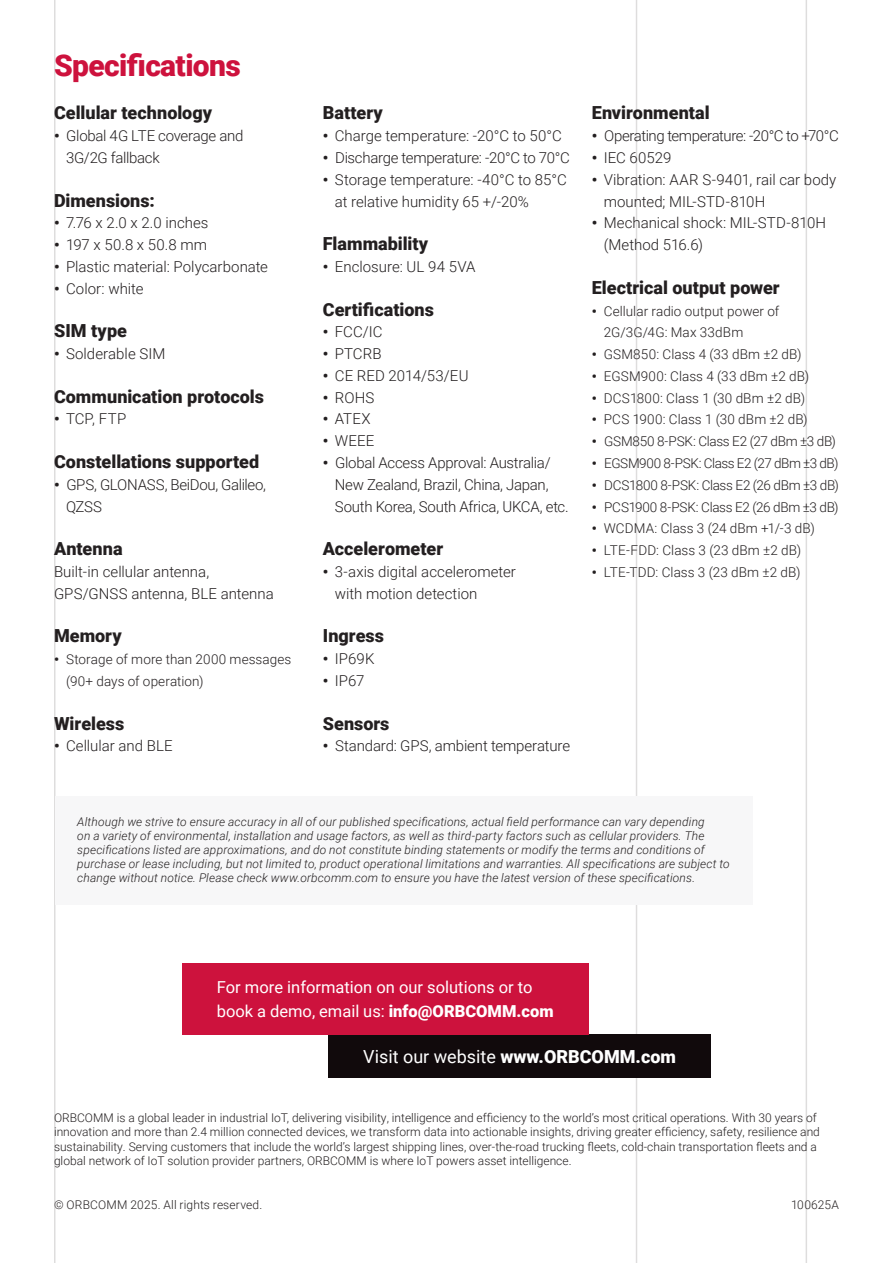
<style>
.page{position:relative;width:893px;height:1263px;background:#fff}
.page>*{position:absolute;margin:0;border:0;box-sizing:border-box;transform-origin:0 0}
.Specifications_-_Title{font:900 30px "Roboto";letter-spacing:-.02em;color:#cd123d}
.Specifications_-__2_Column__Black_Headin{font:900 18px "Roboto";color:#231f20}
.End_-_CTA_-_Black_Box_-_A4{font:18px "Roboto";color:#fff}
.End_-_CTA_-_Black_Box_-_A4-2{font:16.5px/24px "Roboto";color:#fff}
.Specifications_-__2_Column__Black_Headin-2{font:300 15px/21.8px "Roboto";letter-spacing:-.005em;color:#231f20}
.Specifications_-__2_Column__Black_Headin-3{font:300 15px "Roboto";letter-spacing:-.03em;color:#231f20}
.t1{font:300 13.5px/21.8px "Roboto";letter-spacing:.005em;color:#231f20}
.t2{font:300 13.5px "Roboto";letter-spacing:-.02em;color:#231f20}
.t3{font:300 13.5px "Roboto";letter-spacing:-.03em;color:#231f20}
.End_-_Disclaimer{font:italic 300 12px/14.1px "Roboto";letter-spacing:.01em;color:#231f20}
.End_-_Boilerplate{font:300 12px/14.4px "Roboto";color:#231f20}
.s1{font-weight:900}
</style>
<div class="page">
<hr style="left:54px;top:0;width:2px;height:1263px;background:#231f20">
<hr style="left:636px;top:0;width:1px;height:1263px;background:#231f20">
<hr style="left:806px;top:0;width:1px;height:1263px;background:#231f20">
<div style="left:55px;top:796px;width:698px;height:109px;background:#f7f7f8"></div>
<div style="left:328px;top:1035px;width:383px;height:43px;background:#110a0c"></div>
<div style="left:182px;top:963px;width:406px;height:72px;background:#cd123d"></div>
<p class="Specifications_-_Title" style="left:54px;top:44px;width:188px">Specifications</p>
<p class="Specifications_-__2_Column__Black_Headin" style="left:54px;top:100px;width:160px">Cellular technology</p>
<p class="Specifications_-__2_Column__Black_Headin-2" style="left:66px;top:124px;width:179px;text-indent:-12px"><span class="s1">•</span> Global 4G LTE coverage and<br>3G/2G fallback</p>
<p class="Specifications_-__2_Column__Black_Headin" style="left:54px;top:188px;width:102px">Dimensions:</p>
<p class="Specifications_-__2_Column__Black_Headin-2" style="left:54px;top:212px;width:156px"><span class="s1">•</span> 7.76 x 2.0 x 2.0 inches</p>
<p class="Specifications_-__2_Column__Black_Headin-2" style="left:54px;top:233px;width:155px"><span class="s1">•</span> 197 x 50.8 x 50.8 mm</p>
<p class="Specifications_-__2_Column__Black_Headin-2" style="left:54px;top:255px;width:216px"><span class="s1">•</span> Plastic material: Polycarbonate</p>
<p class="Specifications_-__2_Column__Black_Headin-2" style="left:54px;top:277px;width:91px"><span class="s1">•</span> Color: white</p>
<p class="Specifications_-__2_Column__Black_Headin" style="left:54px;top:318px;width:74px">SIM type</p>
<p class="Specifications_-__2_Column__Black_Headin-2" style="left:54px;top:342px;width:113px"><span class="s1">•</span> Solderable SIM</p>
<p class="Specifications_-__2_Column__Black_Headin" style="left:54px;top:384px;width:212px">Communication protocols</p>
<p class="Specifications_-__2_Column__Black_Headin-2" style="left:54px;top:408px;width:74px"><span class="s1">•</span> TCP, FTP</p>
<p class="Specifications_-__2_Column__Black_Headin" style="left:54px;top:449px;width:207px">Constellations supported</p>
<p class="Specifications_-__2_Column__Black_Headin-2" style="left:66px;top:473px;width:202px;text-indent:-12px"><span class="s1">•</span> GPS, GLONASS, BeiDou, Galileo,<br>QZSS</p>
<p class="Specifications_-__2_Column__Black_Headin" style="left:54px;top:536px;width:70px">Antenna</p>
<p class="Specifications_-__2_Column__Black_Headin-2" style="left:54px;top:560px;width:221px">Built-in cellular antenna,<br>GPS/GNSS antenna, BLE antenna</p>
<p class="Specifications_-__2_Column__Black_Headin" style="left:54px;top:623px;width:69px">Memory</p>
<p class="t1" style="left:66px;top:648px;width:227px;text-indent:-12px"><span class="s1">•</span> Storage of more than 2000 messages (90+ days of operation)</p>
<p class="Specifications_-__2_Column__Black_Headin" style="left:54px;top:710px;width:72px">Wireless</p>
<p class="Specifications_-__2_Column__Black_Headin-2" style="left:54px;top:734px;width:120px"><span class="s1">•</span> Cellular and BLE</p>
<p class="Specifications_-__2_Column__Black_Headin" style="left:323px;top:100px;width:62px">Battery</p>
<p class="Specifications_-__2_Column__Black_Headin-2" style="left:323px;top:124px;width:240px"><span class="s1">•</span> Charge temperature: -20°C to 50°C</p>
<p class="Specifications_-__2_Column__Black_Headin-2" style="left:323px;top:146px;width:249px"><span class="s1">•</span> Discharge temperature: -20°C to 70°C</p>
<p class="Specifications_-__2_Column__Black_Headin-2" style="left:335px;top:168px;width:234px;text-indent:-12px"><span class="s1">•</span> Storage temperature: -40°C to 85°C at relative humidity 65 +/-20%</p>
<p class="Specifications_-__2_Column__Black_Headin" style="left:323px;top:231px;width:107px">Flammability</p>
<p class="Specifications_-__2_Column__Black_Headin-2" style="left:323px;top:255px;width:154px"><span class="s1">•</span> Enclosure: UL 94 5VA</p>
<p class="Specifications_-__2_Column__Black_Headin" style="left:323px;top:296px;width:113px">Certifications</p>
<p class="Specifications_-__2_Column__Black_Headin-2" style="left:323px;top:320px;width:61px"><span class="s1">•</span> FCC/IC</p>
<p class="Specifications_-__2_Column__Black_Headin-2" style="left:323px;top:342px;width:60px"><span class="s1">•</span> PTCRB</p>
<p class="Specifications_-__2_Column__Black_Headin-2" style="left:323px;top:364px;width:147px"><span class="s1">•</span> CE RED 2014/53/EU</p>
<p class="Specifications_-__2_Column__Black_Headin-2" style="left:323px;top:386px;width:53px"><span class="s1">•</span> ROHS</p>
<p class="Specifications_-__2_Column__Black_Headin-2" style="left:323px;top:408px;width:49px"><span class="s1">•</span> ATEX</p>
<p class="Specifications_-__2_Column__Black_Headin-2" style="left:323px;top:429px;width:53px"><span class="s1">•</span> WEEE</p>
<p class="Specifications_-__2_Column__Black_Headin-2" style="left:335px;top:451px;width:235px;text-indent:-12px"><span class="s1">•</span> Global Access Approval: Australia/<br>New Zealand, Brazil, China, Japan,<br>South Korea, South Africa, UKCA, etc.</p>
<p class="Specifications_-__2_Column__Black_Headin" style="left:323px;top:536px;width:122px">Accelerometer</p>
<p class="Specifications_-__2_Column__Black_Headin-2" style="left:335px;top:560px;width:183px;text-indent:-12px"><span class="s1">•</span> 3-axis digital accelerometer with motion detection</p>
<p class="Specifications_-__2_Column__Black_Headin" style="left:323px;top:623px;width:63px">Ingress</p>
<p class="Specifications_-__2_Column__Black_Headin-2" style="left:323px;top:647px;width:53px"><span class="s1">•</span> IP69K</p>
<p class="Specifications_-__2_Column__Black_Headin-2" style="left:323px;top:669px;width:43px"><span class="s1">•</span> IP67</p>
<p class="Specifications_-__2_Column__Black_Headin" style="left:323px;top:710px;width:68px">Sensors</p>
<p class="Specifications_-__2_Column__Black_Headin-2" style="left:323px;top:734px;width:249px"><span class="s1">•</span> Standard: GPS, ambient temperature</p>
<p class="Specifications_-__2_Column__Black_Headin" style="left:592px;top:100px;width:119px">Environmental</p>
<p class="Specifications_-__2_Column__Black_Headin-3" style="left:592px;top:125px;width:249px"><span class="s1">•</span> Operating temperature: -20°C to +70°C</p>
<p class="Specifications_-__2_Column__Black_Headin-2" style="left:592px;top:146px;width:81px"><span class="s1">•</span> IEC 60529</p>
<p class="Specifications_-__2_Column__Black_Headin-2" style="left:604px;top:168px;width:234px;text-indent:-12px"><span class="s1">•</span> Vibration: AAR S-9401, rail car body mounted; MIL-STD-810H</p>
<p class="Specifications_-__2_Column__Black_Headin-2" style="left:604px;top:212px;width:224px;text-indent:-12px"><span class="s1">•</span> Mechanical shock: MIL-STD-810H (Method 516.6)</p>
<p class="Specifications_-__2_Column__Black_Headin" style="left:592px;top:275px;width:189px">Electrical output power</p>
<p class="t1" style="left:604px;top:299px;width:177px;text-indent:-12px"><span class="s1">•</span> Cellular radio output power of<br>2G/3G/4G: Max 33dBm</p>
<p class="t1" style="left:592px;top:343px;width:211px"><span class="s1">•</span> GSM850: Class 4 (33 dBm ±2 dB)</p>
<p class="t1" style="left:592px;top:365px;width:219px"><span class="s1">•</span> EGSM900: Class 4 (33 dBm ±2 dB)</p>
<p class="t1" style="left:592px;top:386px;width:215px"><span class="s1">•</span> DCS1800: Class 1 (30 dBm ±2 dB)</p>
<p class="t1" style="left:592px;top:408px;width:217px"><span class="s1">•</span> PCS 1900: Class 1 (30 dBm ±2 dB)</p>
<p class="t2" style="left:592px;top:432px;width:246px"><span class="s1">•</span> GSM850 8-PSK: Class E2 (27 dBm ±3 dB)</p>
<p class="t3" style="left:592px;top:454px;width:248px"><span class="s1">•</span> EGSM900 8-PSK: Class E2 (27 dBm ±3 dB)</p>
<p class="t2" style="left:592px;top:476px;width:249px"><span class="s1">•</span> DCS1800 8-PSK: Class E2 (26 dBm ±3 dB)</p>
<p class="t2" style="left:592px;top:497px;width:248px"><span class="s1">•</span> PCS1900 8-PSK: Class E2 (26 dBm ±3 dB)</p>
<p class="t1" style="left:592px;top:517px;width:224px"><span class="s1">•</span> WCDMA: Class 3 (24 dBm +1/-3 dB)</p>
<p class="t1" style="left:592px;top:539px;width:211px"><span class="s1">•</span> LTE-FDD: Class 3 (23 dBm ±2 dB)</p>
<p class="t1" style="left:592px;top:561px;width:210px"><span class="s1">•</span> LTE-TDD: Class 3 (23 dBm ±2 dB)</p>
<p class="End_-_Disclaimer" style="left:77px;top:814px;width:654px">Although we strive to ensure accuracy in all of our published specifications, actual field performance can vary depending<br>on a variety of environmental, installation and usage factors, as well as third-party factors such as cellular providers. The specifications listed are approximations, and do not constitute binding statements or modify the terms and conditions of purchase or lease including, but not limited to, product operational limitations and warranties. All specifications are subject to change without notice. Please check www.orbcomm.com to ensure you have the latest version of these specifications.</p>
<p class="End_-_CTA_-_Black_Box_-_A4-2" style="left:217px;top:974px;width:338px">For more information on our solutions or to book a demo, email us: <span class="s1">info@ORBCOMM.com</span></p>
<p class="End_-_CTA_-_Black_Box_-_A4" style="left:363px;top:1044px;width:314px">Visit our website <span class="s1">www.ORBCOMM.com</span></p>
<p class="End_-_Boilerplate" style="left:54px;top:1110px;width:767px">ORBCOMM is a global leader in industrial IoT, delivering visibility, intelligence and efficiency to the world’s most critical operations. With 30 years of innovation and more than 2.4 million connected devices, we transform data into actionable insights, driving greater efficiency, safety, resilience and sustainability. Serving customers that include the world’s largest shipping lines, over-the-road trucking fleets, cold-chain transportation fleets and a global network of IoT solution provider partners, ORBCOMM is where IoT powers asset intelligence.</p>
<p class="End_-_Boilerplate" style="left:54px;top:1197px;width:210px">© ORBCOMM 2025. All rights reserved.</p>
<p class="End_-_Boilerplate" style="left:791px;top:1197px;width:49px">100625A</p>
</div>
